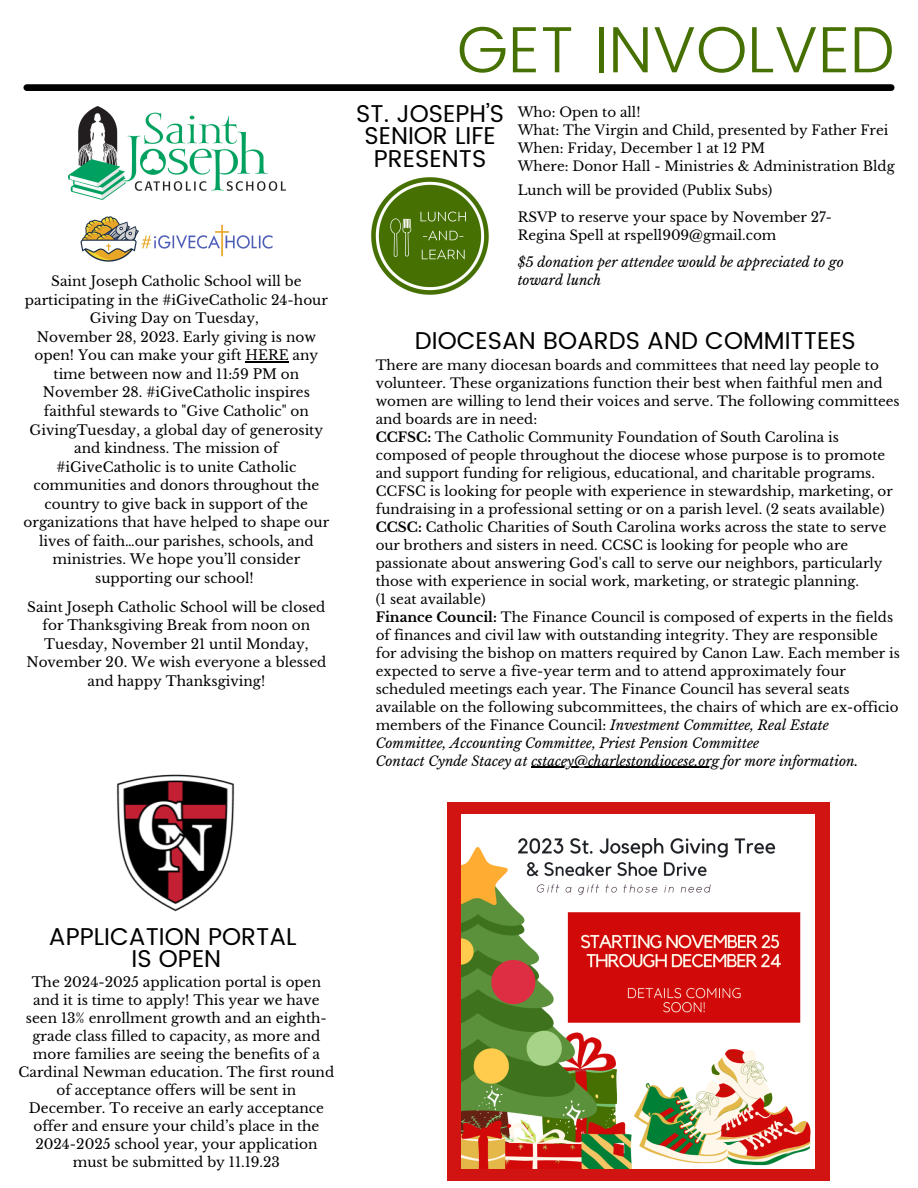
<style>
.page{position:relative;width:918px;height:1188px;background:#fff}
.page>*{position:absolute;margin:0;border:0;box-sizing:border-box;transform-origin:0 0}
.t1{font:300 65.4px "Poppins";color:#467102}
.t2{font:24.3px/22.5px "Poppins";color:#000;text-align:center}
.t3{font:13.65px/18.6px "Libre Baskerville";color:#000;text-align:center}
.t4{font:13.5px/18px "Libre Baskerville";color:#000}
.t5{font:italic 13.5px/18.5px "Libre Baskerville";color:#000}
.s1{font-weight:700}
.s2{font-style:italic}
</style>
<div class="page">
<div style="left:27px;top:84px;width:864px;height:7px;background:#000"></div>
<img style="left:68px;top:107px;width:217px;height:92px">
<img style="left:80px;top:216px;width:193px;height:46px">
<img style="left:116px;top:774px;width:119px;height:138px">
<div style="left:447px;top:802px;width:382px;height:379px;background:#d11411"></div>
<img style="left:461px;top:815px;width:354px;height:353px">
<img style="left:371px;top:177px;width:118px;height:118px">
<hr style="left:245px;top:362px;width:44px;height:1px;background:#000">
<hr style="left:531px;top:767px;width:188px;height:1px;background:#000">
<p class="t3" style="left:25px;top:272px;width:305px">Saint Joseph Catholic School will be participating in the #iGiveCatholic 24-hour<br>Giving Day on Tuesday,</p>
<p class="t3" style="left:24px;top:328px;width:307px">November 28, 2023. Early giving is now open! You can make your gift HERE any time between now and 11:59 PM on November 28. #iGiveCatholic inspires faithful stewards to "Give Catholic" on GivingTuesday, a global day of generosity and kindness. The mission of #iGiveCatholic is to unite Catholic communities and donors throughout the country to give back in support of the organizations that have helped to shape our lives of faith…our parishes, schools, and ministries. We hope you’ll consider supporting our school!</p>
<p class="t3" style="left:26px;top:598px;width:301px">Saint Joseph Catholic School will be closed for Thanksgiving Break from noon on Tuesday, November 21 until Monday, November 20. We wish everyone a blessed and happy Thanksgiving!</p>
<p class="t1" style="left:457px;top:11px;width:439px">GET INVOLVED</p>
<p class="t2" style="left:356px;top:102px;width:149px">ST. JOSEPH’S<br>SENIOR LIFE<br>PRESENTS</p>
<p class="t4" style="left:518px;top:103px;width:124px">Who: Open to all!</p>
<p class="t4" style="left:518px;top:121px;width:372px">What: The Virgin and Child, presented by Father Frei</p>
<p class="t4" style="left:518px;top:139px;width:249px">When: Friday, December 1 at 12 PM</p>
<p class="t4" style="left:518px;top:157px;width:379px">Where: Donor Hall - Ministries &amp; Administration Bldg</p>
<p class="t4" style="left:518px;top:182px;width:256px">Lunch will be provided (Publix Subs)</p>
<p class="t4" style="left:518px;top:208px;width:316px">RSVP to reserve your space by November 27-</p>
<p class="t4" style="left:518px;top:227px;width:260px">Regina Spell at rspell909@gmail.com</p>
<p class="t5" style="left:518px;top:253px;width:328px">$5 donation per attendee would be appreciated to go toward lunch</p>
<p class="t2" style="left:415px;top:329px;width:442px">DIOCESAN BOARDS AND COMMITTEES</p>
<p class="t4" style="left:376px;top:356px;width:525px">There are many diocesan boards and committees that need lay people to volunteer. These organizations function their best when faithful men and women are willing to lend their voices and serve. The following committees and boards are in need:</p>
<p class="t4" style="left:376px;top:428px;width:519px"><span class="s1">CCFSC:</span> The Catholic Community Foundation of South Carolina is composed of people throughout the diocese whose purpose is to promote and support funding for religious, educational, and charitable programs.<br>CCFSC is looking for people with experience in stewardship, marketing, or fundraising in a professional setting or on a parish level. (2 seats available)</p>
<p class="t4" style="left:376px;top:518px;width:512px"><span class="s1">CCSC:</span> Catholic Charities of South Carolina works across the state to serve our brothers and sisters in need. CCSC is looking for people who are passionate about answering God's call to serve our neighbors, particularly those with experience in social work, marketing, or strategic planning.</p>
<p class="t4" style="left:376px;top:590px;width:111px">(1 seat available)</p>
<p class="t4" style="left:376px;top:608px;width:526px"><span class="s1">Finance Council:</span> The Finance Council is composed of experts in the fields of finances and civil law with outstanding integrity. They are responsible for advising the bishop on matters required by Canon Law. Each member is expected to serve a five-year term and to attend approximately four scheduled meetings each year. The Finance Council has several seats available on the following subcommittees, the chairs of which are ex-officio members of the Finance Council: <span class="s2">Investment Committee, Real Estate Committee, Accounting Committee, Priest Pension Committee</span></p>
<p class="t5" style="left:376px;top:752px;width:484px">Contact Cynde Stacey at cstacey@charlestondiocese.org for more information.</p>
<p class="t2" style="left:49px;top:925px;width:249px">APPLICATION PORTAL</p>
<p class="t2" style="left:132px;top:948px;width:91px">IS OPEN</p>
<p class="t3" style="left:19px;top:973px;width:317px;line-height:18px">The 2024-2025 application portal is open and it is time to apply! This year we have seen 13% enrollment growth and an eighth&shy;grade class filled to capacity, as more and more families are seeing the benefits of a Cardinal Newman education. The first round of acceptance offers will be sent in December. To receive an early acceptance offer and ensure your child’s place in the 2024-2025 school year, your application must be submitted by 11.19.23</p>
</div>
